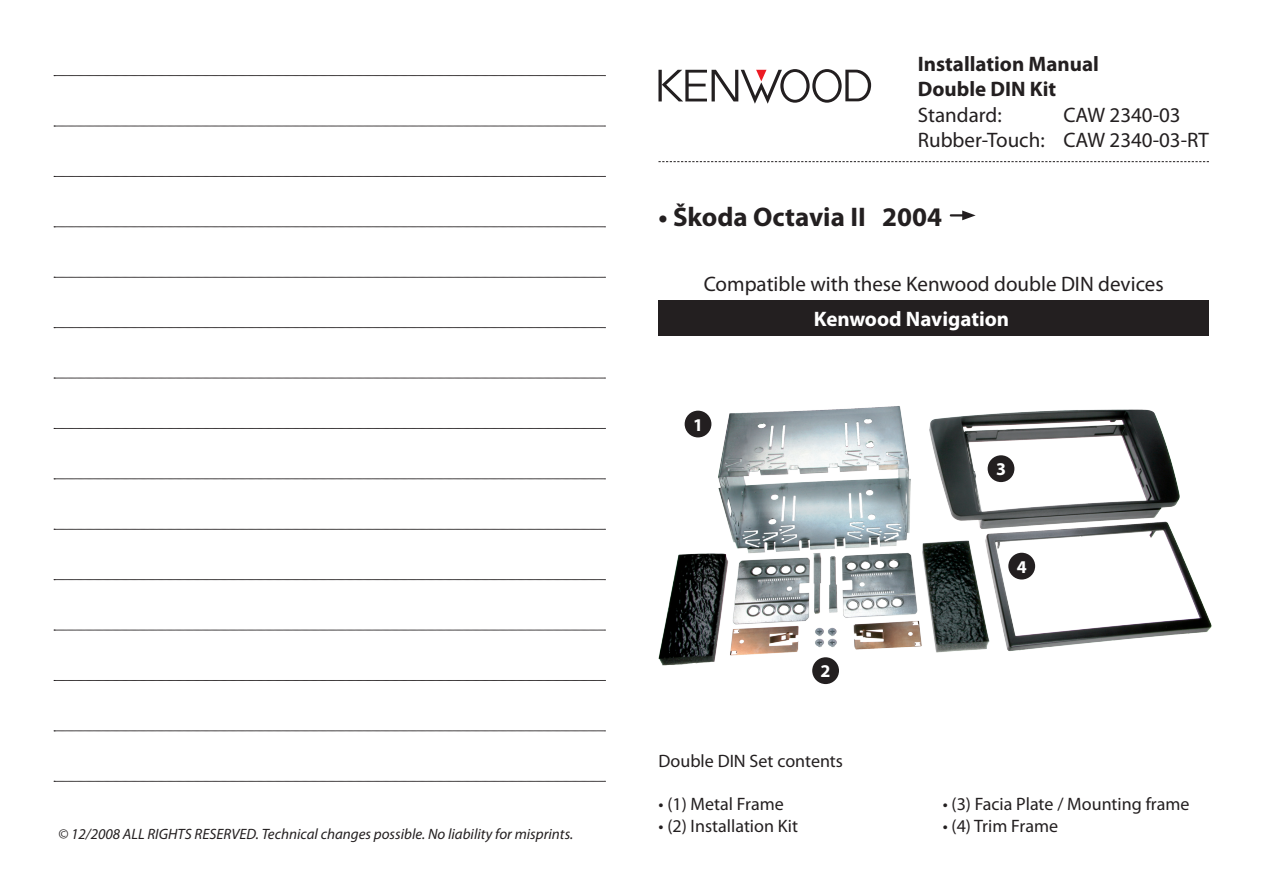
<style>
.page{position:relative;width:1263px;height:893px;background:#fff}
.page>*{position:absolute;margin:0;border:0;box-sizing:border-box;transform-origin:0 0}
.t1{font:700 27px "Myriad Pro";color:#231f20}
.t2{font:21px/25.2px "Myriad Pro";color:#231f20}
.t3{font:700 21px/25.2px "Myriad Pro";color:#231f20}
.t4{font:700 21px "Myriad Pro";color:#fff}
.t5{font:18px "Myriad Pro";color:#231f20}
.t6{font:700 18px "Myriad Pro";color:#fff}
.t7{font:italic 15px "Myriad Pro";color:#231f20}
</style>
<div class="page">
<svg style="left:658px;top:70px;width:4px;height:31px"></svg>
<svg style="left:662px;top:69px;width:209px;height:35px"></svg>
<svg style="left:54px;top:75px;width:551px;height:1px"></svg>
<svg style="left:54px;top:126px;width:551px;height:1px"></svg>
<svg style="left:54px;top:176px;width:551px;height:1px"></svg>
<svg style="left:54px;top:227px;width:551px;height:1px"></svg>
<svg style="left:54px;top:277px;width:551px;height:1px"></svg>
<svg style="left:54px;top:327px;width:551px;height:1px"></svg>
<svg style="left:54px;top:378px;width:551px;height:1px"></svg>
<svg style="left:54px;top:428px;width:551px;height:1px"></svg>
<svg style="left:54px;top:479px;width:551px;height:1px"></svg>
<svg style="left:54px;top:529px;width:551px;height:1px"></svg>
<svg style="left:54px;top:579px;width:551px;height:1px"></svg>
<svg style="left:54px;top:630px;width:551px;height:1px"></svg>
<svg style="left:54px;top:680px;width:551px;height:1px"></svg>
<svg style="left:54px;top:731px;width:551px;height:1px"></svg>
<svg style="left:54px;top:781px;width:551px;height:1px"></svg>
<div style="left:658px;top:300px;width:551px;height:36px;background:#231f20"></div>
<svg style="left:658px;top:161px;width:551px;height:1px"></svg>
<hr style="left:951px;top:214px;width:15px;height:3px;background:#231f20">
<svg style="left:962px;top:210px;width:14px;height:10px"></svg>
<img style="left:658px;top:406px;width:554px;height:279px">
<p class="t7" style="left:58px;top:826px;width:517px">© 12/2008 ALL RIGHTS RESERVED. Technical changes possible. No liability for misprints.</p>
<p class="t3" style="left:918px;top:52px;width:183px">Installation Manual<br>Double DIN Kit</p>
<p class="t2" style="left:918px;top:102px;width:85px">Standard:</p>
<p class="t2" style="left:918px;top:102px;width:293px;text-indent:146px">CAW 2340-03<br>Rubber-Touch: CAW 2340-03-RT</p>
<h1 class="t1" style="left:658px;top:202px;width:285px">• Škoda Octavia II 2004</h1>
<p class="t2" style="left:704px;top:272px;width:462px">Compatible with these Kenwood double DIN devices</p>
<p class="t4" style="left:814px;top:307px;width:197px">Kenwood Navigation</p>
<p class="t6" style="left:693px;top:415px;width:11px">1</p>
<p class="t6" style="left:821px;top:661px;width:11px">2</p>
<p class="t5" style="left:658px;top:751px;width:186px">Double DIN Set contents</p>
<p class="t5" style="left:658px;top:794px;width:127px">• (1) Metal Frame</p>
<p class="t5" style="left:658px;top:816px;width:141px">• (2) Installation Kit</p>
<p class="t6" style="left:996px;top:459px;width:11px">3</p>
<p class="t6" style="left:1017px;top:557px;width:11px">4</p>
<p class="t5" style="left:943px;top:794px;width:248px">• (3) Facia Plate / Mounting frame</p>
<p class="t5" style="left:943px;top:816px;width:117px">• (4) Trim Frame</p>
</div>
